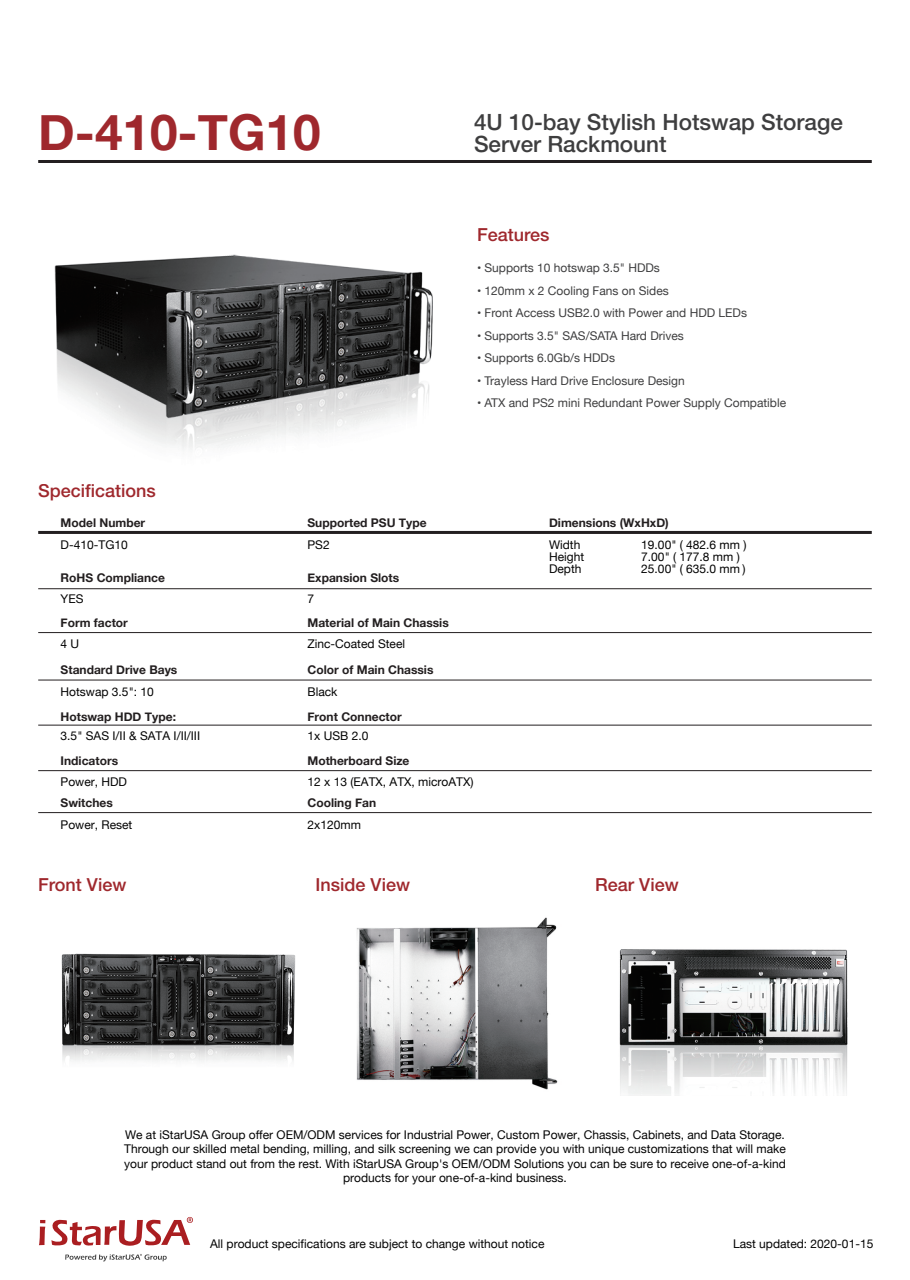
<style>
.page{position:relative;width:910px;height:1280px;background:#fff}
.page>*{position:absolute;margin:0;border:0;box-sizing:border-box;transform-origin:0 0}
.t1{font:700 49.5px "Helvetica Neue";color:#9f282d}
.t2{font:500 22.5px/22.5px "Helvetica Neue";color:#3e3e3f}
.t3{font:500 18px "Helvetica Neue";color:#9f282d}
.t4{font:12px/12px "Helvetica Neue";color:#030303}
.t5{font:12px "Helvetica Neue";color:#3e3e3f}
.t6{font:700 12px "Helvetica Neue";color:#231f20}
</style>
<div class="page">
<hr style="left:38px;top:160px;width:834px;height:3px;background:#231f20">
<hr style="left:38px;top:531px;width:834px;height:3px;background:#231f20">
<hr style="left:38px;top:588px;width:834px;height:1px;background:#231f20">
<hr style="left:38px;top:632px;width:834px;height:1px;background:#231f20">
<hr style="left:38px;top:680px;width:834px;height:1px;background:#231f20">
<hr style="left:38px;top:725px;width:834px;height:1px;background:#231f20">
<hr style="left:38px;top:770px;width:834px;height:1px;background:#231f20">
<hr style="left:38px;top:812px;width:834px;height:1px;background:#231f20">
<img style="left:61px;top:953px;width:235px;height:109px">
<img style="left:356px;top:917px;width:202px;height:173px">
<img style="left:54px;top:254px;width:379px;height:196px">
<img style="left:619px;top:949px;width:229px;height:147px">
<svg style="left:39px;top:1220px;width:6px;height:25px"></svg>
<svg style="left:51px;top:1217px;width:142px;height:29px"></svg>
<svg style="left:65px;top:1254px;width:102px;height:7px"></svg>
<h1 class="t1" style="left:38px;top:102px;width:284px">D-410-TG10</h1>
<h2 class="t2" style="left:474px;top:110px;width:370px">4U 10-bay Stylish Hotswap Storage<br>Server Rackmount</h2>
<h3 class="t3" style="left:477px;top:224px;width:74px">Features</h3>
<h3 class="t3" style="left:38px;top:480px;width:119px">Specifications</h3>
<p class="t6" style="left:61px;top:515px;width:86px">Model Number</p>
<p class="t4" style="left:61px;top:539px;width:69px">D-410-TG10</p>
<p class="t6" style="left:61px;top:570px;width:106px">RoHS Compliance</p>
<p class="t4" style="left:61px;top:593px;width:24px">YES</p>
<p class="t6" style="left:61px;top:615px;width:69px">Form factor</p>
<p class="t4" style="left:61px;top:638px;width:20px">4 U</p>
<p class="t6" style="left:61px;top:663px;width:118px">Standard Drive Bays</p>
<p class="t4" style="left:61px;top:686px;width:95px">Hotswap 3.5": 10</p>
<p class="t6" style="left:61px;top:709px;width:117px">Hotswap HDD Type:</p>
<p class="t4" style="left:61px;top:730px;width:141px">3.5" SAS I/II &amp; SATA I/II/III</p>
<p class="t6" style="left:61px;top:754px;width:59px">Indicators</p>
<p class="t6" style="left:61px;top:795px;width:54px">Switches</p>
<p class="t4" style="left:61px;top:819px;width:73px">Power, Reset</p>
<p class="t4" style="left:61px;top:777px;width:68px">Power, HDD</p>
<p class="t5" style="left:477px;top:259px;width:184px">• Supports 10 hotswap 3.5" HDDs</p>
<p class="t5" style="left:477px;top:282px;width:193px">• 120mm x 2 Cooling Fans on Sides</p>
<p class="t5" style="left:477px;top:304px;width:271px">• Front Access USB2.0 with Power and HDD LEDs</p>
<p class="t5" style="left:477px;top:327px;width:208px">• Supports 3.5" SAS/SATA Hard Drives</p>
<p class="t5" style="left:477px;top:349px;width:140px">• Supports 6.0Gb/s HDDs</p>
<p class="t5" style="left:477px;top:372px;width:209px">• Trayless Hard Drive Enclosure Design</p>
<p class="t5" style="left:477px;top:394px;width:311px">• ATX and PS2 mini Redundant Power Supply Compatible</p>
<p class="t6" style="left:308px;top:515px;width:121px">Supported PSU Type</p>
<p class="t4" style="left:308px;top:539px;width:24px">PS2</p>
<p class="t6" style="left:308px;top:570px;width:93px">Expansion Slots</p>
<p class="t6" style="left:308px;top:615px;width:143px">Material of Main Chassis</p>
<p class="t4" style="left:308px;top:593px;width:8px">7</p>
<p class="t4" style="left:308px;top:638px;width:99px">Zinc-Coated Steel</p>
<p class="t4" style="left:308px;top:686px;width:32px">Black</p>
<p class="t6" style="left:308px;top:663px;width:127px">Color of Main Chassis</p>
<p class="t6" style="left:308px;top:709px;width:96px">Front Connector</p>
<p class="t4" style="left:308px;top:730px;width:62px">1x USB 2.0</p>
<p class="t6" style="left:549px;top:515px;width:121px">Dimensions (WxHxD)</p>
<p class="t4" style="left:549px;top:539px;width:37px">Width<br>Height<br>Depth</p>
<p class="t4" style="left:641px;top:539px;width:107px">19.00" ( 482.6 mm )<br>7.00" ( 177.8 mm )<br>25.00" ( 635.0 mm )</p>
<p class="t6" style="left:308px;top:754px;width:104px">Motherboard Size</p>
<p class="t4" style="left:308px;top:777px;width:168px">12 x 13 (EATX, ATX, microATX)</p>
<p class="t6" style="left:308px;top:795px;width:70px">Cooling Fan</p>
<p class="t4" style="left:308px;top:819px;width:55px">2x120mm</p>
<h3 class="t3" style="left:38px;top:873px;width:90px">Front View</h3>
<h3 class="t3" style="left:316px;top:873px;width:96px">Inside View</h3>
<h3 class="t3" style="left:595px;top:873px;width:85px">Rear View</h3>
<p class="t4" style="left:124px;top:1128px;width:663px;line-height:14.4px;text-align:center">We at iStarUSA Group offer OEM/ODM services for Industrial Power, Custom Power, Chassis, Cabinets, and Data Storage.<br>Through our skilled metal bending, milling, and silk screening we can provide you with unique customizations that will make your product stand out from the rest. With iStarUSA Group's OEM/ODM Solutions you can be sure to receive one-of-a-kind products for your one-of-a-kind business.</p>
<p class="t4" style="left:210px;top:1239px;width:336px">All product specifications are subject to change without notice</p>
<p class="t4" style="left:733px;top:1239px;width:142px">Last updated: 2020-01-15</p>
</div>
